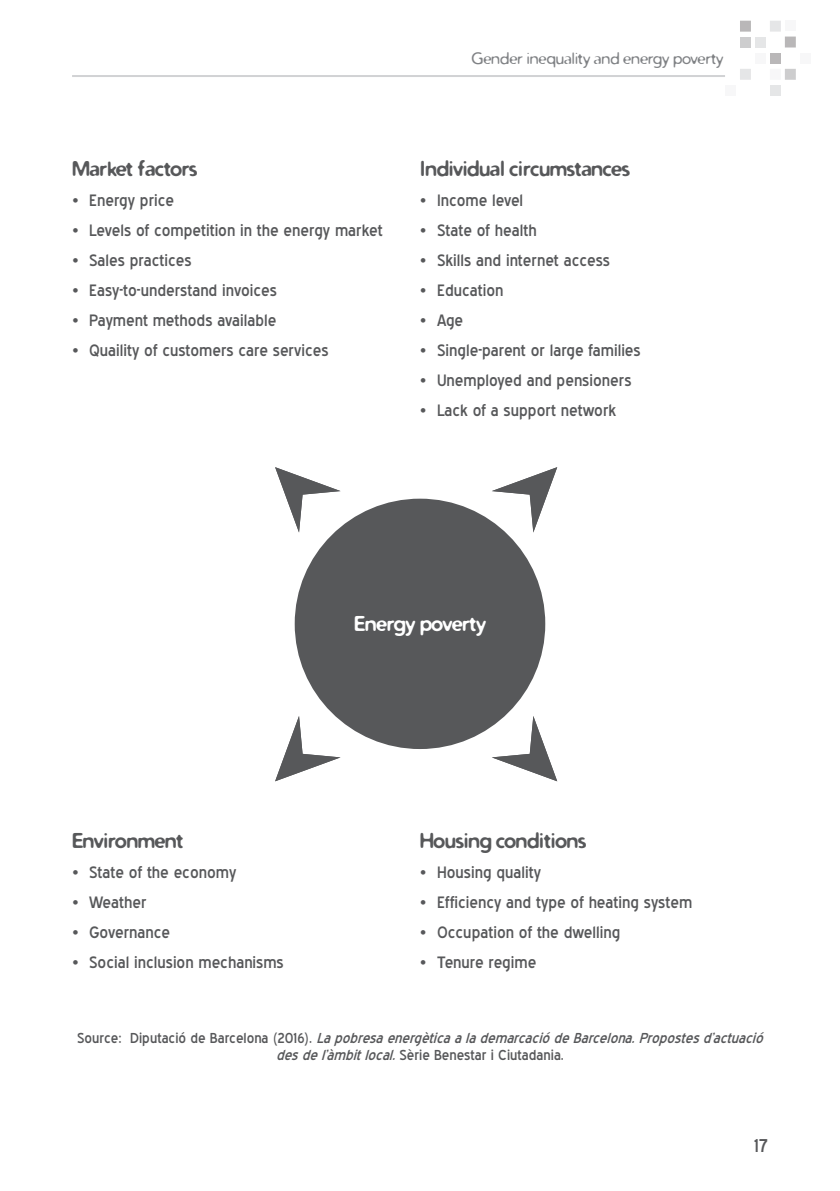
<style>
.page{position:relative;width:840px;height:1191px;background:#fff}
.page>*{position:absolute;margin:0;border:0;box-sizing:border-box;transform-origin:0 0}
.t1{font:700 20px "Distro";color:#57585a}
.t2{font:700 20px "Distro";color:#fff}
.t3{font:18px "Blue Highway";color:#57585a}
.t4{font:16px "Blue Highway";color:#57585a}
.t5{font:16px "Distro";color:#808285}
.t6{font:italic 14px/16.8px "Blue Highway";color:#57585a;text-align:center}
.s1{font-style:normal}
</style>
<div class="page">
<div style="left:799px;top:53px;width:11px;height:11px;background:#f7f7f8"></div>
<div style="left:784px;top:20px;width:11px;height:11px;background:#f7f7f8"></div>
<div style="left:784px;top:37px;width:11px;height:11px;background:#b9b7b8"></div>
<div style="left:784px;top:69px;width:11px;height:11px;background:#cdcdce"></div>
<div style="left:769px;top:85px;width:11px;height:11px;background:#e5e6e7"></div>
<div style="left:754px;top:37px;width:11px;height:11px;background:#e5e6e7"></div>
<div style="left:754px;top:53px;width:11px;height:11px;background:#f7f7f8"></div>
<div style="left:739px;top:37px;width:11px;height:11px;background:#cdcdce"></div>
<div style="left:739px;top:69px;width:11px;height:11px;background:#e5e6e7"></div>
<div style="left:724px;top:85px;width:11px;height:11px;background:#f7f7f8"></div>
<div style="left:739px;top:21px;width:11px;height:11px;background:#b9b7b8"></div>
<div style="left:769px;top:21px;width:11px;height:11px;background:#e5e6e7"></div>
<div style="left:769px;top:53px;width:11px;height:11px;background:#b9b7b8"></div>
<div style="left:769px;top:69px;width:11px;height:11px;background:#f7f7f8"></div>
<hr style="left:72px;top:75px;width:652px;height:2px;background:#d1d2d4">
<div style="left:294px;top:498px;width:251px;height:251px;background:#57585a;border-radius:50%"></div>
<svg style="left:275px;top:467px;width:65px;height:65px"></svg>
<svg style="left:491px;top:716px;width:66px;height:65px"></svg>
<svg style="left:491px;top:467px;width:66px;height:65px"></svg>
<svg style="left:275px;top:716px;width:65px;height:65px"></svg>
<p class="t1" style="left:72px;top:155px;width:126px">Market factors</p>
<p class="t4" style="left:72px;top:191px;width:103px">• Energy price</p>
<p class="t4" style="left:72px;top:221px;width:312px">• Levels of competition in the energy market</p>
<p class="t4" style="left:72px;top:251px;width:121px">• Sales practices</p>
<p class="t4" style="left:72px;top:281px;width:206px">• Easy-to-understand invoices</p>
<p class="t4" style="left:72px;top:311px;width:206px">• Payment methods available</p>
<p class="t4" style="left:72px;top:341px;width:258px">• Quaility of customers care services</p>
<p class="t5" style="left:471px;top:48px;width:253px">Gender inequality and energy poverty</p>
<p class="t1" style="left:420px;top:155px;width:211px">Individual circumstances</p>
<p class="t4" style="left:420px;top:191px;width:105px">• Income level</p>
<p class="t4" style="left:420px;top:221px;width:118px">• State of health</p>
<p class="t4" style="left:420px;top:251px;width:191px">• Skills and internet access</p>
<p class="t4" style="left:420px;top:281px;width:85px">• Education</p>
<p class="t4" style="left:420px;top:311px;width:45px">• Age</p>
<p class="t4" style="left:420px;top:341px;width:222px">• Single-parent or large families</p>
<p class="t4" style="left:420px;top:371px;width:213px">• Unemployed and pensioners</p>
<p class="t4" style="left:420px;top:401px;width:198px">• Lack of a support network</p>
<p class="t2" style="left:354px;top:610px;width:133px">Energy poverty</p>
<p class="t1" style="left:72px;top:827px;width:112px">Environment</p>
<p class="t4" style="left:72px;top:863px;width:166px">• State of the economy</p>
<p class="t4" style="left:72px;top:893px;width:76px">• Weather</p>
<p class="t4" style="left:72px;top:923px;width:99px">• Governance</p>
<p class="t4" style="left:72px;top:953px;width:213px">• Social inclusion mechanisms</p>
<p class="t1" style="left:420px;top:827px;width:167px">Housing conditions</p>
<p class="t4" style="left:420px;top:863px;width:122px">• Housing quality</p>
<p class="t4" style="left:420px;top:893px;width:273px">• Efficiency and type of heating system</p>
<p class="t4" style="left:420px;top:923px;width:202px">• Occupation of the dwelling</p>
<p class="t4" style="left:420px;top:953px;width:118px">• Tenure regime</p>
<p class="t6" style="left:77px;top:1029px;width:691px"><span class="s1">S o u r c e : D i p u t a c i ó d e B a r c e l o n a ( 2 0 1 6 ) .</span> LapobresaenergèticaalademarcaciódeBarcelona.Propostesd’actuació desdel’àmbitlocal.<span class="s1">Sèrie Benestar i Ciutadania.</span></p>
<p class="t3" style="left:753px;top:1135px;width:15px">17</p>
</div>
